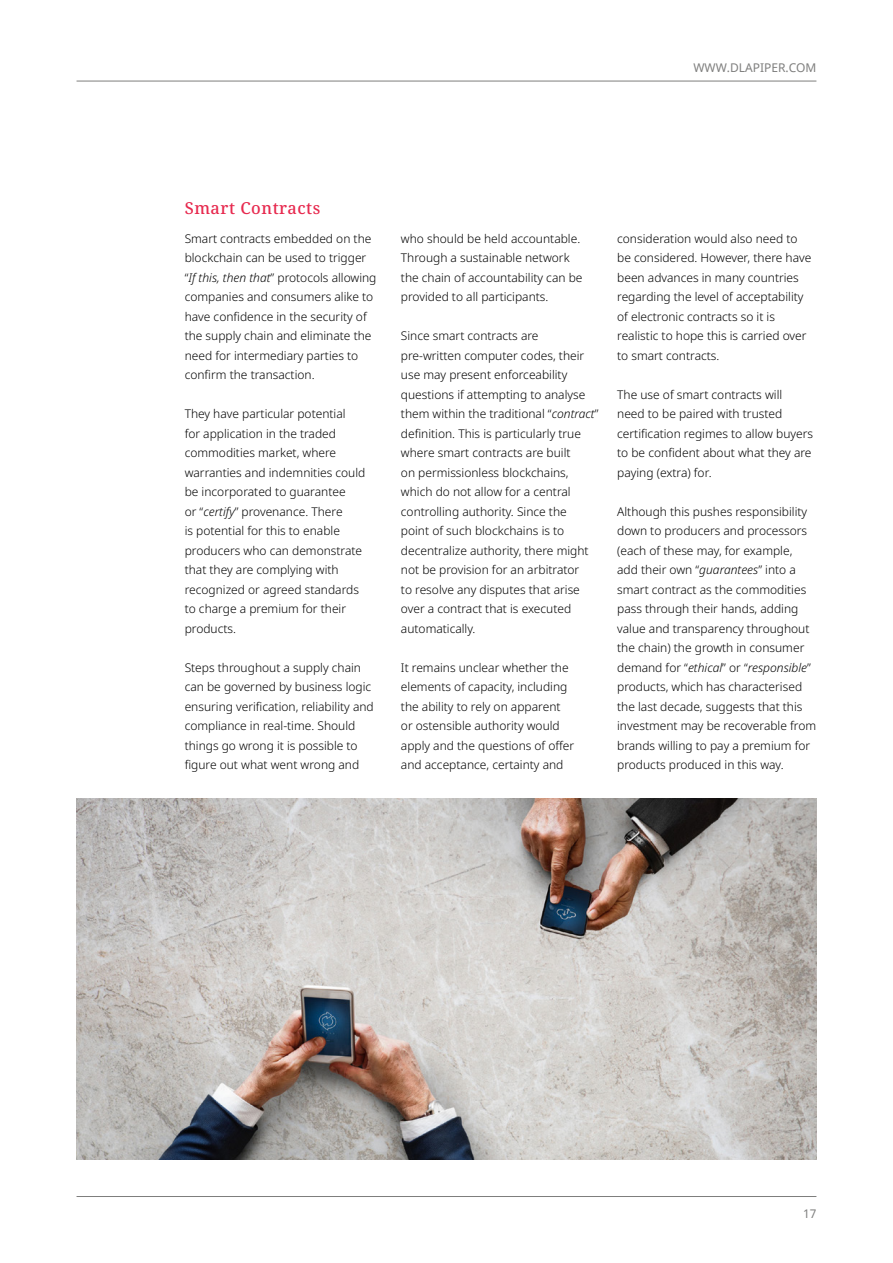
<style>
.page{position:relative;width:893px;height:1263px;background:#fff}
.page>*{position:absolute;margin:0;border:0;box-sizing:border-box;transform-origin:0 0}
.t1{font:500 16.5px "Noto Serif";letter-spacing:.03em;color:#e72a4f}
.t2{font:300 12px/19.5px "Noto Sans";color:#000}
.t3{font:12px "Noto Sans";color:#7e7e7d}
.s1{font-style:italic}
</style>
<div class="page">
<hr style="left:77px;top:1196px;width:739px;height:1px;background:#7e7e7d">
<hr style="left:77px;top:81px;width:739px;height:1px;background:#7e7e7d">
<img style="left:77px;top:799px;width:739px;height:360px">
<p class="t3" style="left:693px;top:60px;width:125px">WWW.DLAPIPER.COM</p>
<h1 class="t1" style="left:185px;top:196px;width:137px">Smart Contracts</h1>
<p class="t2" style="left:185px;top:229px;width:193px">Smart contracts embedded on the blockchain can be used to trigger “<span class="s1">If this, then that</span>” protocols allowing companies and consumers alike to have confidence in the security of the supply chain and eliminate the need for intermediary parties to confirm the transaction.</p>
<p class="t2" style="left:185px;top:404px;width:182px">They have particular potential<br>for application in the traded commodities market, where warranties and indemnities could be incorporated to guarantee<br>or “<span class="s1">certify</span>” provenance. There<br>is potential for this to enable producers who can demonstrate that they are complying with recognized or agreed standards to charge a premium for their products.</p>
<p class="t2" style="left:185px;top:658px;width:191px">Steps throughout a supply chain can be governed by business logic ensuring verification, reliability and compliance in real-time. Should things go wrong it is possible to figure out what went wrong and</p>
<p class="t2" style="left:401px;top:229px;width:183px">who should be held accountable.<br>Through a sustainable network the chain of accountability can be provided to all participants.</p>
<p class="t2" style="left:401px;top:326px;width:199px">Since smart contracts are pre-written computer codes, their use may present enforceability questions if attempting to analyse them within the traditional “<span class="s1">contract</span>” definition. This is particularly true where smart contracts are built<br>on permissionless blockchains, which do not allow for a central controlling authority. Since the<br>point of such blockchains is to decentralize authority, there might not be provision for an arbitrator<br>to resolve any disputes that arise over a contract that is executed automatically.</p>
<p class="t2" style="left:401px;top:658px;width:175px">It remains unclear whether the elements of capacity, including the ability to rely on apparent or ostensible authority would apply and the questions of offer and acceptance, certainty and</p>
<p class="t2" style="left:617px;top:229px;width:196px">consideration would also need to be considered. However, there have been advances in many countries regarding the level of acceptability of electronic contracts so it is realistic to hope this is carried over to smart contracts.</p>
<p class="t2" style="left:617px;top:385px;width:197px">The use of smart contracts will<br>need to be paired with trusted certification regimes to allow buyers to be confident about what they are paying (extra) for.</p>
<p class="t2" style="left:617px;top:502px;width:200px">Although this pushes responsibility down to producers and processors (each of these may, for example, add their own “<span class="s1">guarantees</span>” into a smart contract as the commodities pass through their hands, adding value and transparency throughout the chain) the growth in consumer demand for “<span class="s1">ethical</span>” or “<span class="s1">responsible</span>” products, which has characterised the last decade, suggests that this investment may be recoverable from brands willing to pay a premium for products produced in this way.</p>
<p class="t3" style="left:803px;top:1205px;width:15px">17</p>
</div>
